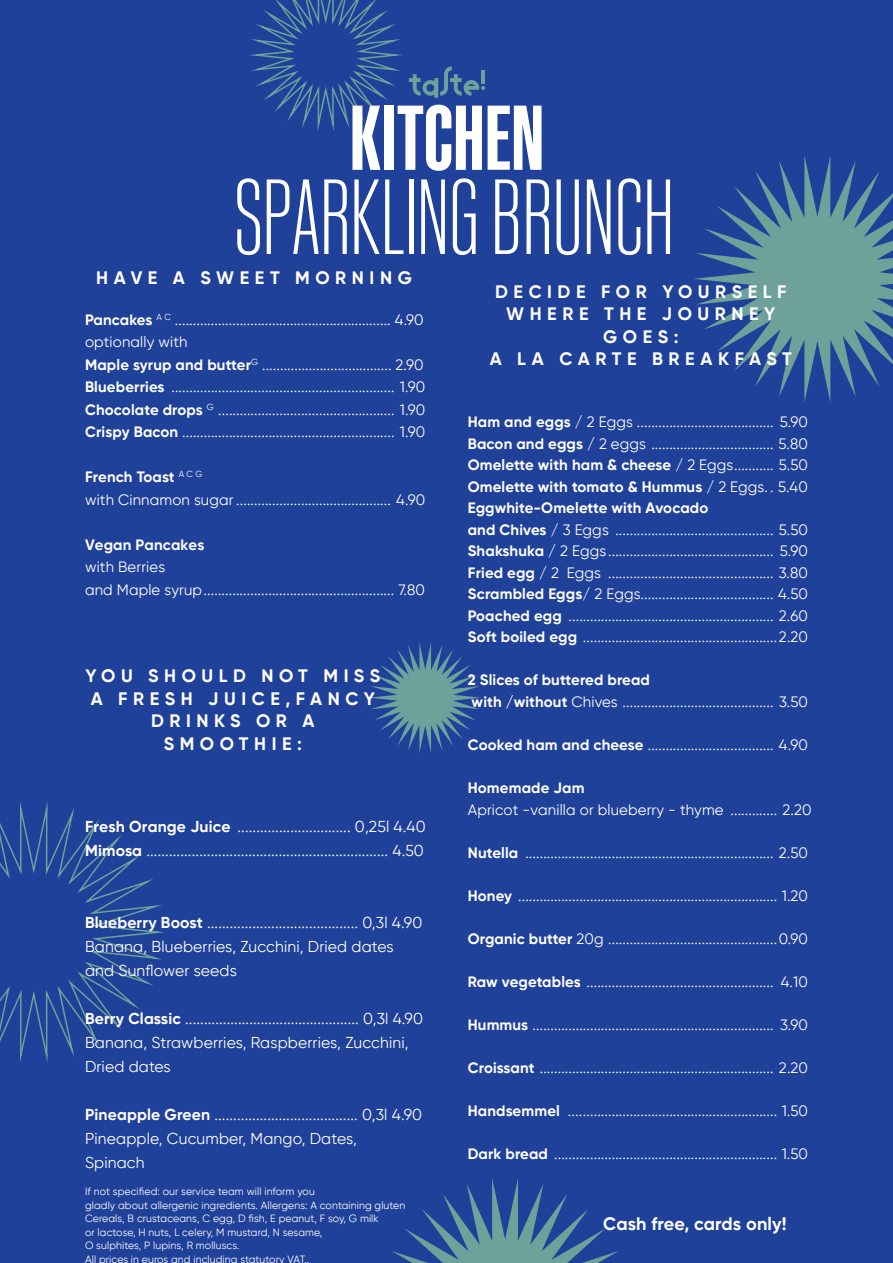
<style>
.page{position:relative;width:893px;height:1263px;background:#20419a}
.page>*{position:absolute;margin:0;border:0;box-sizing:border-box;transform-origin:0 0}
.t1{font:300 108px "Kaneda Gothic";letter-spacing:-.01em;color:#fff}
.t2{font:700 18px/22.5px "Gilroy";letter-spacing:.31em;color:#fff;text-align:center}
.t3{font:700 18px "Gilroy";letter-spacing:.005em;color:#fff}
.t4{font:15.75px/24px "Gilroy";letter-spacing:.01em;color:#fff}
.t5{font:15px "Gilroy";letter-spacing:.01em;color:#fff}
.t6{font:700 15px/22.5px "Gilroy";letter-spacing:.01em;color:#fff}
.t7{font:10.5px "Gilroy";letter-spacing:.01em;color:#fff}
.s1{font-weight:700}
.s2{font-weight:400}
</style>
<div class="page">
<svg style="left:0;top:802px;width:165px;height:261px"></svg>
<svg style="left:392px;top:1179px;width:226px;height:84px"></svg>
<svg style="left:694px;top:156px;width:199px;height:246px"></svg>
<svg style="left:370px;top:643px;width:111px;height:110px"></svg>
<svg style="left:249px;top:0;width:292px;height:171px"></svg>
<hr style="left:481px;top:70px;width:4px;height:14px;background:#6da19a">
<p class="t1" style="left:234px;top:158px;width:442px">SPARKLING BRUNCH</p>
<p class="t2" style="left:96px;top:266px;width:317px">HAVE A SWEET MORNING</p>
<p class="t5" style="left:85px;top:310px;width:340px"><span class="s1">Pancakes</span> <sup>A</sup> <sup>C</sup> ............................................................ 4.90</p>
<p class="t5" style="left:85px;top:333px;width:104px">optionally with</p>
<p class="t5" style="left:85px;top:355px;width:340px"><span class="s1">Maple syrup and butter</span><sup>G</sup> .................................... 2.90</p>
<p class="t5" style="left:85px;top:378px;width:342px"><span class="s1">Blueberries</span> .............................................................. 1.90</p>
<p class="t5" style="left:85px;top:400px;width:342px"><span class="s1">Chocolate drops</span> <sup>G</sup> ................................................. 1.90</p>
<p class="t5" style="left:85px;top:423px;width:342px"><span class="s1">Crispy Bacon</span> ........................................................... 1.90</p>
<p class="t6" style="left:85px;top:465px;width:119px">French Toast <sup>A</sup> <sup>C</sup> <sup>G</sup></p>
<p class="t5" style="left:85px;top:490px;width:342px">with Cinnamon sugar ........................................... 4.90</p>
<p class="t6" style="left:85px;top:533px;width:121px">Vegan Pancakes <span class="s2">with Berries</span></p>
<p class="t5" style="left:85px;top:580px;width:341px">and Maple syrup..................................................... 7.80</p>
<p class="t2" style="left:85px;top:665px;width:296px">YOU SHOULD NOT MISS<br>A FRESH JUICE,FANCY<br>DRINKS OR A</p>
<p class="t2" style="left:164px;top:732px;width:140px">SMOOTHIE:</p>
<p class="t4" style="left:85px;top:814px;width:342px"><span class="s1">Fresh Orange Juice</span> .............................. 0,25l 4.40</p>
<p class="t4" style="left:85px;top:838px;width:340px"><span class="s1">Mimosa</span> ................................................................ 4.50</p>
<p class="t4" style="left:85px;top:910px;width:339px"><span class="s1">Blueberry Boost</span> ........................................ 0,3l 4.90</p>
<p class="t4" style="left:85px;top:934px;width:310px">Banana, Blueberries, Zucchini, Dried dates and Sunflower seeds</p>
<p class="t4" style="left:85px;top:1006px;width:339px"><span class="s1">Berry Classic</span> .............................................. 0,3l 4.90</p>
<p class="t4" style="left:85px;top:1030px;width:325px">Banana, Strawberries, Raspberries, Zucchini,<br>Dried dates</p>
<p class="t4" style="left:85px;top:1102px;width:339px"><span class="s1">Pineapple Green</span> ...................................... 0,3l 4.90</p>
<p class="t4" style="left:85px;top:1126px;width:273px">Pineapple, Cucumber, Mango, Dates,</p>
<p class="t4" style="left:85px;top:1150px;width:61px">Spinach</p>
<p class="t7" style="left:85px;top:1185px;width:231px">If not specified: our service team will inform you</p>
<p class="t7" style="left:85px;top:1198px;width:322px">gladly about allergenic ingredients. Allergens: A containing gluten</p>
<p class="t7" style="left:85px;top:1212px;width:295px">Cereals, B crustaceans, C egg, D fish, E peanut, F soy, G milk</p>
<p class="t7" style="left:85px;top:1226px;width:239px">or lactose, H nuts, L celery, M mustard, N sesame,</p>
<p class="t7" style="left:85px;top:1239px;width:156px">O sulphites, P lupins, R molluscs.</p>
<p class="t7" style="left:85px;top:1252px;width:226px">All prices in euros and including statutory VAT..</p>
<p class="t2" style="left:495px;top:280px;width:293px">DECIDE FOR YOURSELF</p>
<p class="t2" style="left:506px;top:302px;width:271px">WHERE THE JOURNEY<br>GOES:</p>
<p class="t2" style="left:490px;top:347px;width:304px">A LA CARTE BREAKFAST</p>
<p class="t5" style="left:468px;top:413px;width:342px"><span class="s1">Ham and eggs</span> / 2 Eggs ...................................... 5.90</p>
<p class="t5" style="left:468px;top:434px;width:342px"><span class="s1">Bacon and eggs</span> / 2 eggs .................................. 5.80</p>
<p class="t6" style="left:468px;top:453px;width:342px">Omelette with ham &amp; cheese <span class="s2">/ 2 Eggs........... 5.50</span></p>
<p class="t6" style="left:468px;top:475px;width:342px">Omelette with tomato &amp; Hummus <span class="s2">/ 2 Eggs. . 5.40</span></p>
<p class="t6" style="left:468px;top:496px;width:242px">Eggwhite-Omelette with Avocado</p>
<p class="t5" style="left:468px;top:520px;width:342px"><span class="s1">and Chives</span> / 3 Eggs ............................................ 5.50</p>
<p class="t5" style="left:468px;top:542px;width:342px"><span class="s1">Shakshuka</span> / 2 Eggs .............................................. 5.90</p>
<p class="t5" style="left:468px;top:563px;width:342px"><span class="s1">Fried egg</span> / 2 Eggs .............................................. 3.80</p>
<p class="t5" style="left:468px;top:585px;width:342px"><span class="s1">Scrambled Eggs</span>/ 2 Eggs..................................... 4.50</p>
<p class="t5" style="left:468px;top:606px;width:342px"><span class="s1">Poached egg</span> ......................................................... 2.60</p>
<p class="t5" style="left:468px;top:628px;width:342px"><span class="s1">Soft boiled egg</span> ......................................................2.20</p>
<p class="t6" style="left:468px;top:669px;width:184px">2 Slices of buttered bread</p>
<p class="t5" style="left:472px;top:692px;width:338px"><span class="s1">with /without</span> Chives .......................................... 3.50</p>
<p class="t5" style="left:468px;top:735px;width:342px"><span class="s1">Cooked ham and cheese</span> ................................... 4.90</p>
<p class="t6" style="left:468px;top:776px;width:118px">Homemade Jam</p>
<p class="t5" style="left:468px;top:800px;width:345px">Apricot -vanilla or blueberry - thyme ............. 2.20</p>
<p class="t5" style="left:468px;top:843px;width:342px"><span class="s1">Nutella</span> ..................................................................... 2.50</p>
<p class="t5" style="left:468px;top:886px;width:342px"><span class="s1">Honey</span> ........................................................................ 1.20</p>
<p class="t5" style="left:468px;top:929px;width:342px"><span class="s1">Organic butter</span> 20g ...............................................0.90</p>
<p class="t5" style="left:468px;top:972px;width:342px"><span class="s1">Raw vegetables</span> .................................................... 4.10</p>
<p class="t5" style="left:468px;top:1015px;width:342px"><span class="s1">Hummus</span> ................................................................... 3.90</p>
<p class="t5" style="left:468px;top:1058px;width:342px"><span class="s1">Croissant</span> ................................................................. 2.20</p>
<p class="t5" style="left:468px;top:1101px;width:342px"><span class="s1">Handsemmel</span> .......................................................... 1.50</p>
<p class="t5" style="left:468px;top:1144px;width:342px"><span class="s1">Dark bread</span> .............................................................. 1.50</p>
<p class="t3" style="left:603px;top:1212px;width:185px">Cash free, cards only!</p>
</div>
